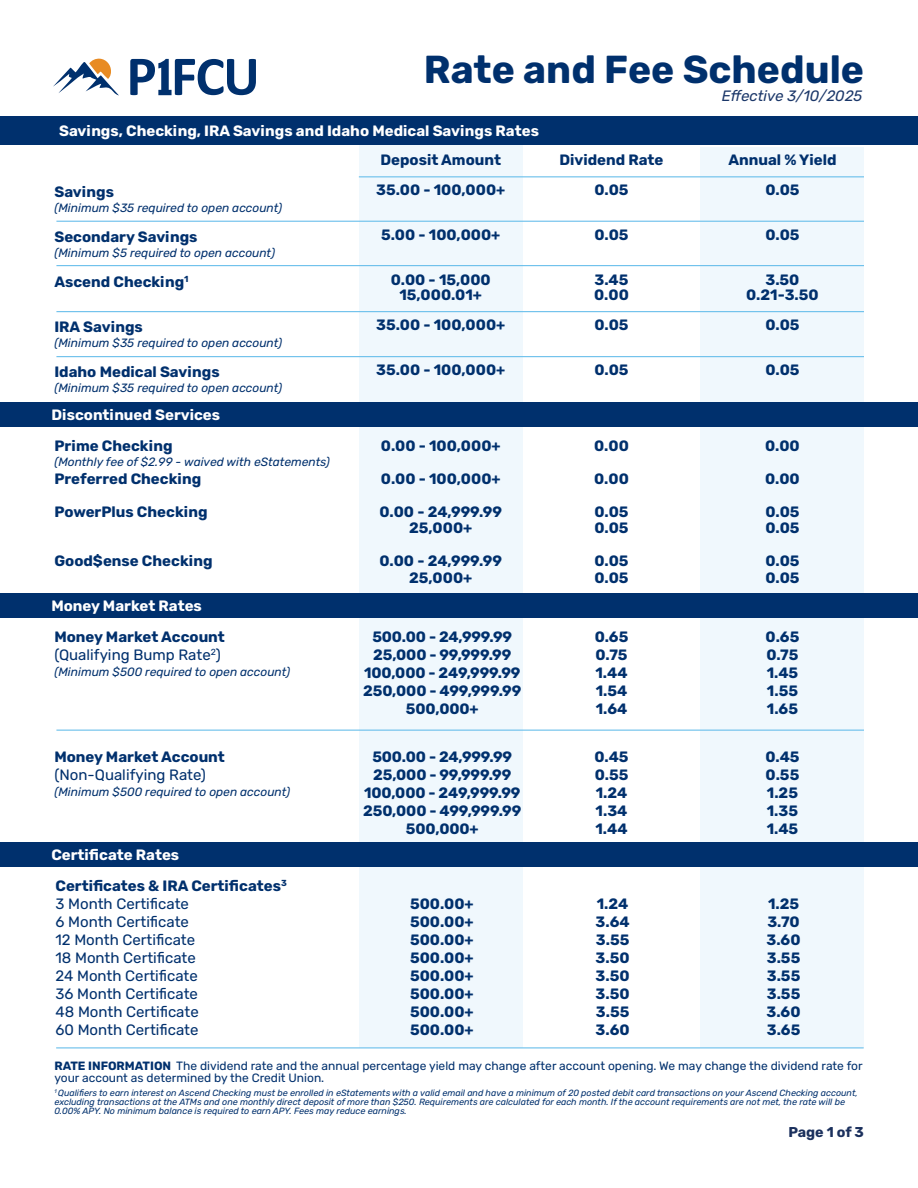
<style>
.page{position:relative;width:918px;height:1188px;background:#fff}
.page>*{position:absolute;margin:0;border:0;box-sizing:border-box;transform-origin:0 0}
.t1{font:700 39px "Rubik";color:#00306d}
.t2{font:700 15px "Rubik";color:#00306d}
.t3{font:15px "Rubik";color:#00306d}
.t4{font:700 15px "Rubik";color:#fff}
.t5{font:italic 15px "Rubik";color:#1b3769}
.t6{font:700 14.25px "Rubik";color:#1b305d}
.t7{font:italic 12px "Rubik";color:#00306d}
.t8{font:12px/12px "Rubik";color:#00306d}
.t9{font:italic 9px/9px "Rubik";color:#00306d}
.s1{font-weight:700}
</style>
<div class="page">
<div style="left:360px;top:138px;width:163px;height:909px;background:#f0f8fd"></div>
<div style="left:701px;top:147px;width:163px;height:900px;background:#f0f8fd"></div>
<div style="left:0;top:116px;width:918px;height:29px;background:#00306d"></div>
<hr style="left:56px;top:221px;width:808px;height:1px;background:#6abfeb">
<hr style="left:56px;top:265px;width:808px;height:1px;background:#6abfeb">
<hr style="left:56px;top:356px;width:808px;height:1px;background:#6abfeb">
<hr style="left:56px;top:1047px;width:808px;height:1px;background:#6abfeb">
<hr style="left:359px;top:176px;width:505px;height:1px;background:#6abfeb">
<hr style="left:56px;top:730px;width:808px;height:1px;background:#6abfeb">
<hr style="left:56px;top:311px;width:808px;height:1px;background:#6abfeb">
<svg style="left:53px;top:58px;width:66px;height:37px"></svg>
<svg style="left:130px;top:59px;width:126px;height:36px"></svg>
<div style="left:0;top:402px;width:918px;height:25px;background:#00306d"></div>
<div style="left:0;top:593px;width:918px;height:25px;background:#00306d"></div>
<div style="left:0;top:842px;width:918px;height:25px;background:#00306d"></div>
<h1 class="t1" style="left:424px;top:48px;width:442px">Rate and Fee Schedule</h1>
<p class="t5" style="left:722px;top:87px;width:142px">Effective 3/10/2025</p>
<p class="t4" style="left:59px;top:122px;width:481px">Savings, Checking, IRA Savings and Idaho Medical Savings Rates</p>
<p class="t2" style="left:54px;top:183px;width:61px">Savings</p>
<p class="t7" style="left:54px;top:201px;width:229px">(Minimum $35 required to open account)</p>
<p class="t2" style="left:54px;top:228px;width:145px">Secondary Savings</p>
<p class="t7" style="left:54px;top:246px;width:222px">(Minimum $5 required to open account)</p>
<p class="t2" style="left:54px;top:273px;width:136px">Ascend Checking<sup>1</sup></p>
<p class="t2" style="left:54px;top:318px;width:90px">IRA Savings</p>
<p class="t7" style="left:54px;top:336px;width:229px">(Minimum $35 required to open account)</p>
<p class="t2" style="left:54px;top:363px;width:167px">Idaho Medical Savings</p>
<p class="t7" style="left:54px;top:381px;width:229px">(Minimum $35 required to open account)</p>
<p class="t4" style="left:51px;top:406px;width:170px">Discontinued Services</p>
<p class="t2" style="left:54px;top:437px;width:120px">Prime Checking</p>
<p class="t7" style="left:54px;top:455px;width:277px">(Monthly fee of $2.99 - waived with eStatements)</p>
<p class="t2" style="left:54px;top:470px;width:149px">Preferred Checking</p>
<p class="t2" style="left:54px;top:503px;width:155px">PowerPlus Checking</p>
<p class="t2" style="left:54px;top:553px;width:160px">Good$ense Checking</p>
<p class="t4" style="left:51px;top:597px;width:152px">Money Market Rates</p>
<p class="t2" style="left:54px;top:628px;width:172px">Money Market Account</p>
<p class="t3" style="left:54px;top:646px;width:168px">(Qualifying Bump Rate<sup>2</sup>)</p>
<p class="t7" style="left:54px;top:665px;width:237px">(Minimum $500 required to open account)</p>
<p class="t2" style="left:54px;top:748px;width:172px">Money Market Account</p>
<p class="t3" style="left:54px;top:766px;width:153px">(Non-Qualifying Rate)</p>
<p class="t7" style="left:54px;top:785px;width:237px">(Minimum $500 required to open account)</p>
<p class="t4" style="left:51px;top:847px;width:129px">Certificate Rates</p>
<p class="t2" style="left:55px;top:878px;width:233px">Certificates &amp; IRA Certificates<sup>3</sup></p>
<p class="t3" style="left:55px;top:896px;width:135px">3 Month Certificate</p>
<p class="t3" style="left:55px;top:914px;width:135px">6 Month Certificate</p>
<p class="t3" style="left:55px;top:932px;width:141px">12 Month Certificate</p>
<p class="t3" style="left:55px;top:950px;width:142px">18 Month Certificate</p>
<p class="t3" style="left:55px;top:968px;width:144px">24 Month Certificate</p>
<p class="t3" style="left:55px;top:986px;width:144px">36 Month Certificate</p>
<p class="t3" style="left:55px;top:1004px;width:145px">48 Month Certificate</p>
<p class="t3" style="left:55px;top:1022px;width:145px">60 Month Certificate</p>
<p class="t2" style="left:381px;top:151px;width:122px">Deposit Amount</p>
<p class="t2" style="left:376px;top:181px;width:131px">35.00 - 100,000+</p>
<p class="t2" style="left:381px;top:226px;width:121px">5.00 - 100,000+</p>
<p class="t2" style="left:391px;top:271px;width:101px">0.00 - 15,000</p>
<p class="t2" style="left:400px;top:286px;width:84px">15,000.01+</p>
<p class="t2" style="left:376px;top:316px;width:131px">35.00 - 100,000+</p>
<p class="t2" style="left:376px;top:361px;width:131px">35.00 - 100,000+</p>
<p class="t2" style="left:381px;top:437px;width:121px">0.00 - 100,000+</p>
<p class="t2" style="left:381px;top:470px;width:121px">0.00 - 100,000+</p>
<p class="t2" style="left:380px;top:503px;width:124px">0.00 - 24,999.99</p>
<p class="t2" style="left:409px;top:520px;width:65px">25,000+</p>
<p class="t2" style="left:380px;top:553px;width:124px">0.00 - 24,999.99</p>
<p class="t2" style="left:409px;top:569px;width:65px">25,000+</p>
<p class="t2" style="left:372px;top:628px;width:141px">500.00 - 24,999.99</p>
<p class="t2" style="left:373px;top:646px;width:140px">25,000 - 99,999.99</p>
<p class="t2" style="left:364px;top:664px;width:158px">100,000 - 249,999.99</p>
<p class="t2" style="left:363px;top:682px;width:160px">250,000 - 499,999.99</p>
<p class="t2" style="left:406px;top:700px;width:74px">500,000+</p>
<p class="t2" style="left:372px;top:748px;width:141px">500.00 - 24,999.99</p>
<p class="t2" style="left:373px;top:766px;width:140px">25,000 - 99,999.99</p>
<p class="t2" style="left:364px;top:784px;width:158px">100,000 - 249,999.99</p>
<p class="t2" style="left:363px;top:802px;width:160px">250,000 - 499,999.99</p>
<p class="t2" style="left:406px;top:820px;width:74px">500,000+</p>
<p class="t2" style="left:410px;top:896px;width:65px">500.00+</p>
<p class="t2" style="left:410px;top:914px;width:65px">500.00+</p>
<p class="t2" style="left:410px;top:932px;width:65px">500.00+</p>
<p class="t2" style="left:410px;top:950px;width:65px">500.00+</p>
<p class="t2" style="left:410px;top:968px;width:65px">500.00+</p>
<p class="t2" style="left:410px;top:986px;width:65px">500.00+</p>
<p class="t2" style="left:410px;top:1004px;width:65px">500.00+</p>
<p class="t2" style="left:410px;top:1022px;width:65px">500.00+</p>
<p class="t2" style="left:560px;top:151px;width:105px">Dividend Rate</p>
<p class="t2" style="left:594px;top:181px;width:36px">0.05</p>
<p class="t2" style="left:594px;top:226px;width:36px">0.05</p>
<p class="t2" style="left:595px;top:271px;width:35px">3.45</p>
<p class="t2" style="left:594px;top:286px;width:36px">0.00</p>
<p class="t2" style="left:594px;top:316px;width:36px">0.05</p>
<p class="t2" style="left:594px;top:361px;width:36px">0.05</p>
<p class="t2" style="left:594px;top:437px;width:36px">0.00</p>
<p class="t2" style="left:594px;top:470px;width:36px">0.00</p>
<p class="t2" style="left:594px;top:503px;width:36px">0.05</p>
<p class="t2" style="left:594px;top:520px;width:36px">0.05</p>
<p class="t2" style="left:594px;top:553px;width:36px">0.05</p>
<p class="t2" style="left:594px;top:569px;width:36px">0.05</p>
<p class="t2" style="left:595px;top:628px;width:35px">0.65</p>
<p class="t2" style="left:595px;top:646px;width:34px">0.75</p>
<p class="t2" style="left:596px;top:664px;width:34px">1.44</p>
<p class="t2" style="left:596px;top:682px;width:33px">1.54</p>
<p class="t2" style="left:596px;top:700px;width:33px">1.64</p>
<p class="t2" style="left:594px;top:748px;width:36px">0.45</p>
<p class="t2" style="left:595px;top:766px;width:35px">0.55</p>
<p class="t2" style="left:596px;top:784px;width:33px">1.24</p>
<p class="t2" style="left:596px;top:802px;width:33px">1.34</p>
<p class="t2" style="left:596px;top:820px;width:34px">1.44</p>
<p class="t2" style="left:597px;top:896px;width:33px">1.24</p>
<p class="t2" style="left:596px;top:914px;width:36px">3.64</p>
<p class="t2" style="left:596px;top:932px;width:35px">3.55</p>
<p class="t2" style="left:596px;top:950px;width:36px">3.50</p>
<p class="t2" style="left:596px;top:968px;width:36px">3.50</p>
<p class="t2" style="left:596px;top:986px;width:36px">3.50</p>
<p class="t2" style="left:596px;top:1004px;width:35px">3.55</p>
<p class="t2" style="left:596px;top:1022px;width:36px">3.60</p>
<p class="t2" style="left:728px;top:151px;width:110px">Annual % Yield</p>
<p class="t2" style="left:765px;top:181px;width:36px">0.05</p>
<p class="t2" style="left:765px;top:226px;width:36px">0.05</p>
<p class="t2" style="left:765px;top:271px;width:36px">3.50</p>
<p class="t2" style="left:746px;top:286px;width:74px">0.21-3.50</p>
<p class="t2" style="left:765px;top:316px;width:36px">0.05</p>
<p class="t2" style="left:765px;top:361px;width:36px">0.05</p>
<p class="t2" style="left:765px;top:437px;width:36px">0.00</p>
<p class="t2" style="left:765px;top:470px;width:36px">0.00</p>
<p class="t2" style="left:765px;top:503px;width:36px">0.05</p>
<p class="t2" style="left:765px;top:520px;width:36px">0.05</p>
<p class="t2" style="left:765px;top:553px;width:36px">0.05</p>
<p class="t2" style="left:765px;top:569px;width:36px">0.05</p>
<p class="t2" style="left:766px;top:628px;width:35px">0.65</p>
<p class="t2" style="left:766px;top:646px;width:34px">0.75</p>
<p class="t2" style="left:767px;top:664px;width:33px">1.45</p>
<p class="t2" style="left:767px;top:682px;width:33px">1.55</p>
<p class="t2" style="left:767px;top:700px;width:33px">1.65</p>
<p class="t2" style="left:765px;top:748px;width:36px">0.45</p>
<p class="t2" style="left:766px;top:766px;width:35px">0.55</p>
<p class="t2" style="left:767px;top:784px;width:33px">1.25</p>
<p class="t2" style="left:767px;top:802px;width:33px">1.35</p>
<p class="t2" style="left:767px;top:820px;width:33px">1.45</p>
<p class="t2" style="left:768px;top:896px;width:33px">1.25</p>
<p class="t2" style="left:767px;top:914px;width:34px">3.70</p>
<p class="t2" style="left:767px;top:932px;width:36px">3.60</p>
<p class="t2" style="left:767px;top:950px;width:35px">3.55</p>
<p class="t2" style="left:767px;top:968px;width:35px">3.55</p>
<p class="t2" style="left:767px;top:986px;width:35px">3.55</p>
<p class="t2" style="left:767px;top:1004px;width:36px">3.60</p>
<p class="t2" style="left:767px;top:1022px;width:35px">3.65</p>
<p class="t8" style="left:54px;top:1060px;width:810px"><span class="s1">RATE INFORMATION</span> The dividend rate and the annual percentage yield may change after account opening. We may change the dividend rate for your account as determined by the Credit Union.</p>
<p class="t9" style="left:54px;top:1089px;width:805px"><sup>1</sup> Qualifiers to earn interest on Ascend Checking must be enrolled in eStatements with a valid email and have a minimum of 20 posted debit card transactions on your Ascend Checking account, excluding transactions at the ATMs and one monthly direct deposit of more than $250. Requirements are calculated for each month. If the account requirements are not met, the rate will be<br>0.00% APY. No minimum balance is required to earn APY. Fees may reduce earnings.</p>
<p class="t6" style="left:788px;top:1124px;width:77px">Page 1 of 3</p>
</div>
